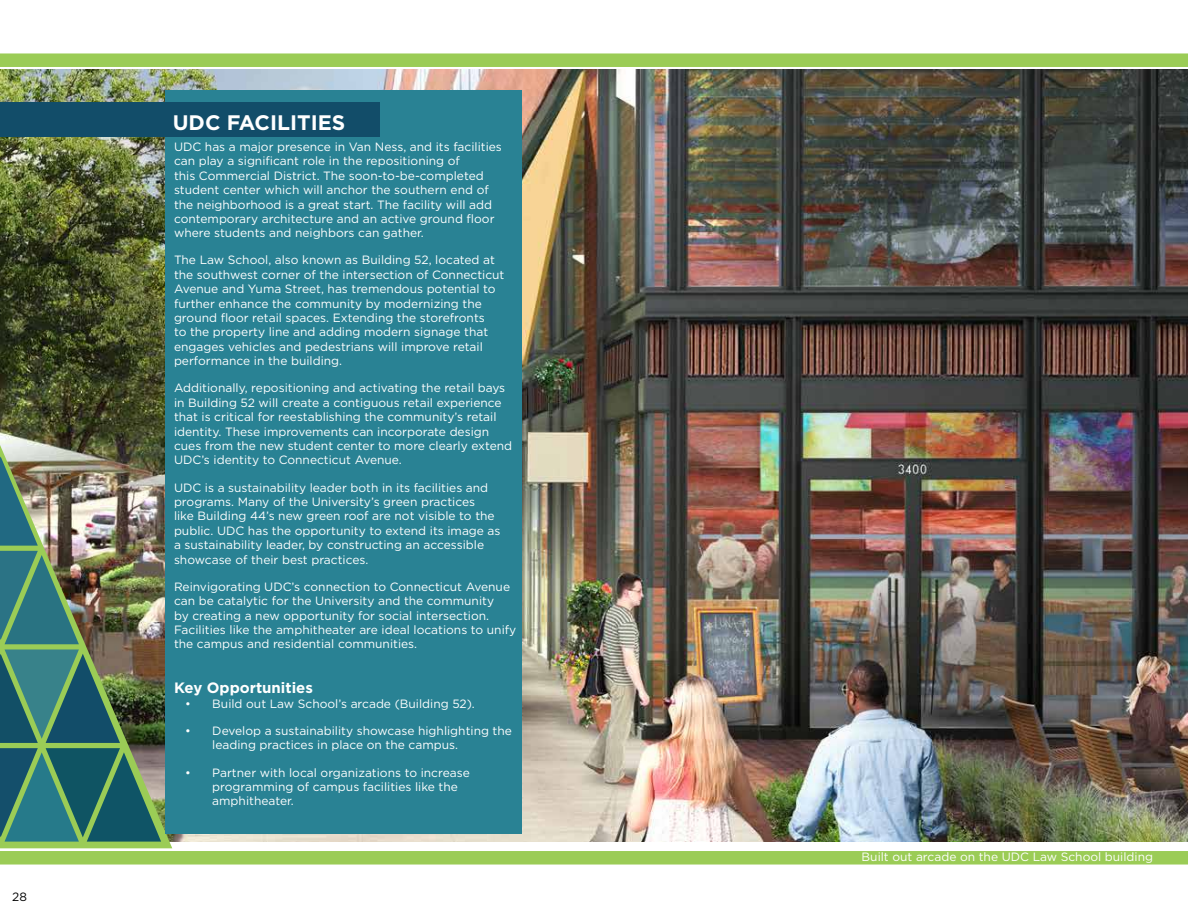
<style>
.page{position:relative;width:1188px;height:918px;background:#fff}
.page>*{position:absolute;margin:0;border:0;box-sizing:border-box;transform-origin:0 0}
.t1{font:700 21px "Gotham";color:#fff}
.t2{font:700 15px "Gotham";color:#fff}
.t3{font:12px/14.4px "Gotham";color:#fff}
.t4{font:12px "Gotham";color:#000}
</style>
<div class="page">
<div style="left:0;top:851px;width:1188px;height:14px;background:#9bcc56"></div>
<div style="left:0;top:53px;width:1188px;height:14px;background:#9bcc56"></div>
<img style="left:0;top:70px;width:1188px;height:772px">
<img style="left:0;top:445px;width:172px;height:403px">
<img style="left:0;top:456px;width:79px;height:188px">
<svg style="left:0;top:650px;width:161px;height:192px;background:#3a6f65"></svg>
<div style="left:166px;top:90px;width:356px;height:744px;background:#298294"></div>
<div style="left:0;top:102px;width:379px;height:34px;background:#124d69"></div>
<p class="t4" style="left:12px;top:889px;width:16px">28</p>
<h1 class="t1" style="left:173px;top:108px;width:174px">UDC FACILITIES</h1>
<p class="t3" style="left:174px;top:139px;width:329px">UDC has a major presence in Van Ness, and its facilities can play a significant role in the repositioning of<br>this Commercial District. The soon-to-be-completed student center which will anchor the southern end of the neighborhood is a great start. The facility will add contemporary architecture and an active ground floor where students and neighbors can gather.</p>
<p class="t3" style="left:174px;top:253px;width:332px">The Law School, also known as Building 52, located at the southwest corner of the intersection of Connecticut Avenue and Yuma Street, has tremendous potential to further enhance the community by modernizing the ground floor retail spaces. Extending the storefronts<br>to the property line and adding modern signage that engages vehicles and pedestrians will improve retail performance in the building.</p>
<p class="t3" style="left:174px;top:381px;width:340px">Additionally, repositioning and activating the retail bays in Building 52 will create a contiguous retail experience that is critical for reestablishing the community’s retail identity. These improvements can incorporate design cues from the new student center to more clearly extend UDC’s identity to Connecticut Avenue.</p>
<p class="t3" style="left:174px;top:480px;width:328px">UDC is a sustainability leader both in its facilities and programs. Many of the University’s green practices<br>like Building 44’s new green roof are not visible to the public. UDC has the opportunity to extend its image as a sustainability leader, by constructing an accessible showcase of their best practices.</p>
<p class="t3" style="left:174px;top:579px;width:344px">Reinvigorating UDC’s connection to Connecticut Avenue can be catalytic for the University and the community<br>by creating a new opportunity for social intersection.<br>Facilities like the amphitheater are ideal locations to unify the campus and residential communities.</p>
<p class="t2" style="left:174px;top:678px;width:140px">Key Opportunities</p>
<p class="t3" style="left:185px;top:696px;width:291px">• Build out Law School’s arcade (Building 52).</p>
<p class="t3" style="left:212px;top:723px;width:301px;text-indent:-27px">• Develop a sustainability showcase highlighting the leading practices in place on the campus.</p>
<p class="t3" style="left:212px;top:765px;width:259px;text-indent:-27px">• Partner with local organizations to increase programming of campus facilities like the amphitheater.</p>
<p class="t3" style="left:862px;top:849px;width:293px">Built out arcade on the UDC Law School building</p>
</div>
